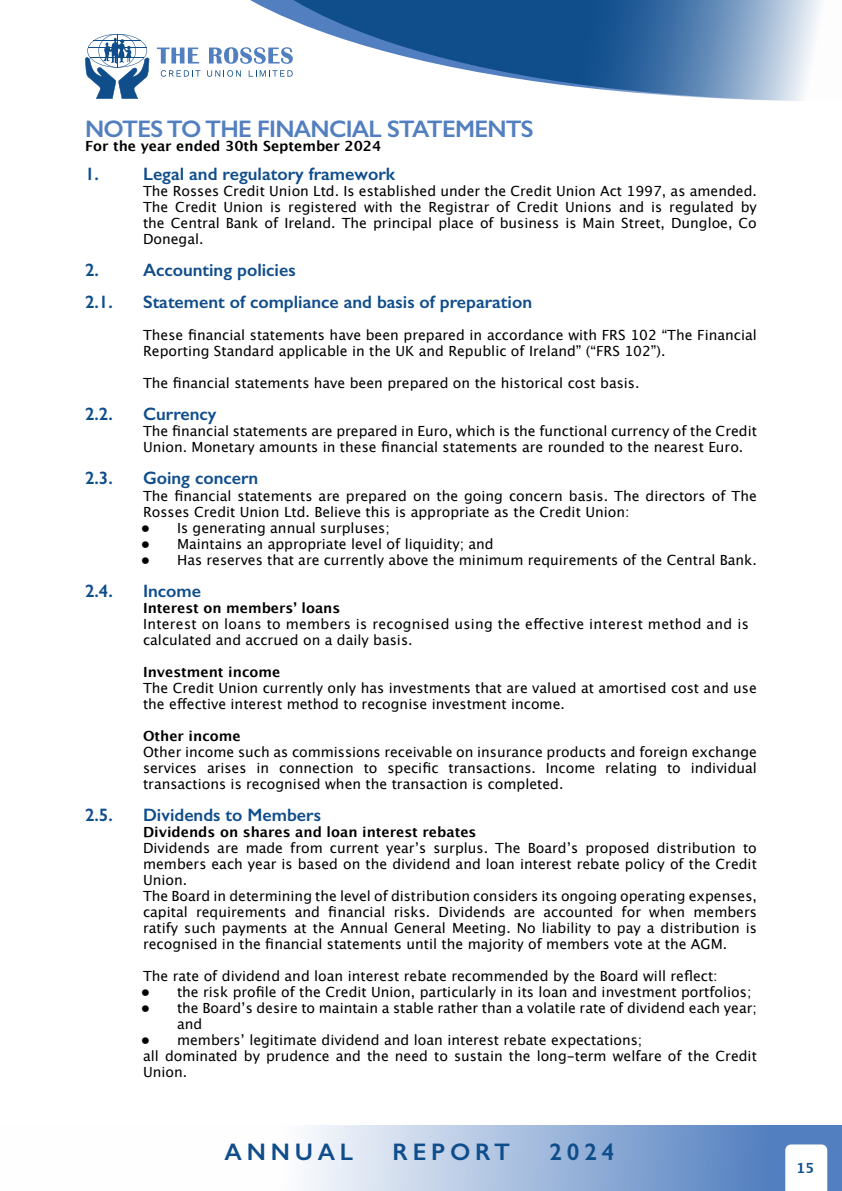
<style>
.page{position:relative;width:842px;height:1191px;background:#fff}
.page>*{position:absolute;margin:0;border:0;box-sizing:border-box;transform-origin:0 0}
.t1{font:600 24px "Gill Sans";letter-spacing:-.03em;color:#527fc0}
.t2{font:600 24px "Gill Sans";letter-spacing:.2em;color:#0f4d8b}
.t3{font:600 18px "Gill Sans";color:#0f4d8b}
.t4{font:14px/16px "Lucida Grande";color:#000}
.t5{font:700 14px "Lucida Grande";color:#000}
.t6{font:14px/16px "Lucida Grande";letter-spacing:.02em;color:#000}
.t7{font:700 14px "Lucida Grande";color:#0f4d8b}
.s1{font-weight:700}
</style>
<div class="page">
<svg style="left:304px;top:1125px;width:538px;height:66px"></svg>
<hr style="left:0;top:1125px;width:1px;height:66px;background:#527fc0">
<svg style="left:785px;top:1144px;width:42px;height:47px"></svg>
<svg style="left:269px;top:0;width:553px;height:101px"></svg>
<svg style="left:85px;top:34px;width:64px;height:65px"></svg>
<svg style="left:157px;top:48px;width:42px;height:16px"></svg>
<svg style="left:209px;top:47px;width:84px;height:17px"></svg>
<svg style="left:161px;top:70px;width:39px;height:7px"></svg>
<svg style="left:207px;top:70px;width:34px;height:7px"></svg>
<svg style="left:249px;top:70px;width:44px;height:7px"></svg>
<h1 class="t1" style="left:85px;top:114px;width:450px">NOTES TO THE FINANCIAL STATEMENTS</h1>
<p class="t5" style="left:85px;top:134px;width:298px">For the year ended 30th September 2024</p>
<p class="t3" style="left:85px;top:163px;width:15px">1.</p>
<p class="t3" style="left:143px;top:163px;width:254px">Legal and regulatory framework</p>
<p class="t4" style="left:143px;top:183px;width:615px;text-align:justify">The Rosses Credit Union Ltd. Is established under the Credit Union Act 1997, as amended.<br>The Credit Union is registered with the Registrar of Credit Unions and is regulated by the Central Bank of Ireland. The principal place of business is Main Street, Dungloe, Co Donegal.</p>
<p class="t3" style="left:85px;top:259px;width:15px">2.</p>
<p class="t3" style="left:143px;top:259px;width:154px">Accounting policies</p>
<p class="t3" style="left:85px;top:291px;width:29px">2.1.</p>
<p class="t3" style="left:143px;top:291px;width:391px">Statement of compliance and basis of preparation</p>
<p class="t4" style="left:143px;top:327px;width:615px">These financial statements have been prepared in accordance with FRS 102 “The Financial<br>Reporting Standard applicable in the UK and Republic of Ireland” (“FRS 102”).</p>
<p class="t4" style="left:143px;top:375px;width:498px">The financial statements have been prepared on the historical cost basis.</p>
<p class="t3" style="left:85px;top:403px;width:29px">2.2.</p>
<p class="t3" style="left:143px;top:403px;width:75px">Currency</p>
<p class="t4" style="left:143px;top:423px;width:615px">The financial statements are prepared in Euro, which is the functional currency of the Credit<br>Union. Monetary amounts in these financial statements are rounded to the nearest Euro.</p>
<p class="t3" style="left:85px;top:467px;width:29px">2.3.</p>
<p class="t3" style="left:143px;top:467px;width:117px">Going concern</p>
<p class="t4" style="left:143px;top:487px;width:615px">The financial statements are prepared on the going concern basis. The directors of The<br>Rosses Credit Union Ltd. Believe this is appropriate as the Credit Union:</p>
<p class="t4" style="left:141px;top:519px;width:250px"><span class="s1">•</span> Is generating annual surpluses;</p>
<p class="t4" style="left:141px;top:535px;width:354px"><span class="s1">•</span> Maintains an appropriate level of liquidity; and</p>
<p class="t4" style="left:141px;top:551px;width:617px"><span class="s1">•</span> Has reserves that are currently above the minimum requirements of the Central Bank.</p>
<p class="t3" style="left:85px;top:579px;width:29px">2.4.</p>
<p class="t3" style="left:143px;top:579px;width:60px">Income</p>
<p class="t5" style="left:143px;top:596px;width:199px">Interest on members’ loans</p>
<p class="t6" style="left:143px;top:615px;width:607px">Interest on loans to members is recognised using the effective interest method and is calculated and accrued on a daily basis.</p>
<p class="t5" style="left:143px;top:660px;width:139px">Investment income</p>
<p class="t4" style="left:143px;top:679px;width:615px">The Credit Union currently only has investments that are valued at amortised cost and use the effective interest method to recognise investment income.</p>
<p class="t5" style="left:143px;top:724px;width:99px">Other income</p>
<p class="t4" style="left:143px;top:744px;width:615px;text-align:justify">Other income such as commissions receivable on insurance products and foreign exchange services arises in connection to specific transactions. Income relating to individual transactions is recognised when the transaction is completed.</p>
<p class="t3" style="left:85px;top:803px;width:29px">2.5.</p>
<p class="t3" style="left:143px;top:803px;width:179px">Dividends to Members</p>
<p class="t5" style="left:143px;top:820px;width:335px">Dividends on shares and loan interest rebates</p>
<p class="t4" style="left:143px;top:839px;width:615px">Dividends are made from current year’s surplus. The Board’s proposed distribution to members each year is based on the dividend and loan interest rebate policy of the Credit Union.<br>The Board in determining the level of distribution considers its ongoing operating expenses, capital requirements and financial risks. Dividends are accounted for when members ratify such payments at the Annual General Meeting. No liability to pay a distribution is recognised in the financial statements until the majority of members vote at the AGM.</p>
<p class="t4" style="left:143px;top:968px;width:576px">The rate of dividend and loan interest rebate recommended by the Board will reflect:</p>
<p class="t4" style="left:141px;top:984px;width:612px"><span class="s1">•</span> the risk profile of the Credit Union, particularly in its loan and investment portfolios;</p>
<p class="t4" style="left:177px;top:1000px;width:581px;text-indent:-36px"><span class="s1">•</span> the Board’s desire to maintain a stable rather than a volatile rate of dividend each year; and</p>
<p class="t4" style="left:141px;top:1032px;width:617px"><span class="s1">•</span> members’ legitimate dividend and loan interest rebate expectations;<br>all dominated by prudence and the need to sustain the long-term welfare of the Credit<br>Union.</p>
<h1 class="t2" style="left:225px;top:1137px;width:130px">ANNUAL</h1>
<h1 class="t2" style="left:392px;top:1137px;width:119px">REPORT</h1>
<h1 class="t2" style="left:549px;top:1137px;width:67px">2024</h1>
<p class="t7" style="left:796px;top:1156px;width:20px">15</p>
</div>
